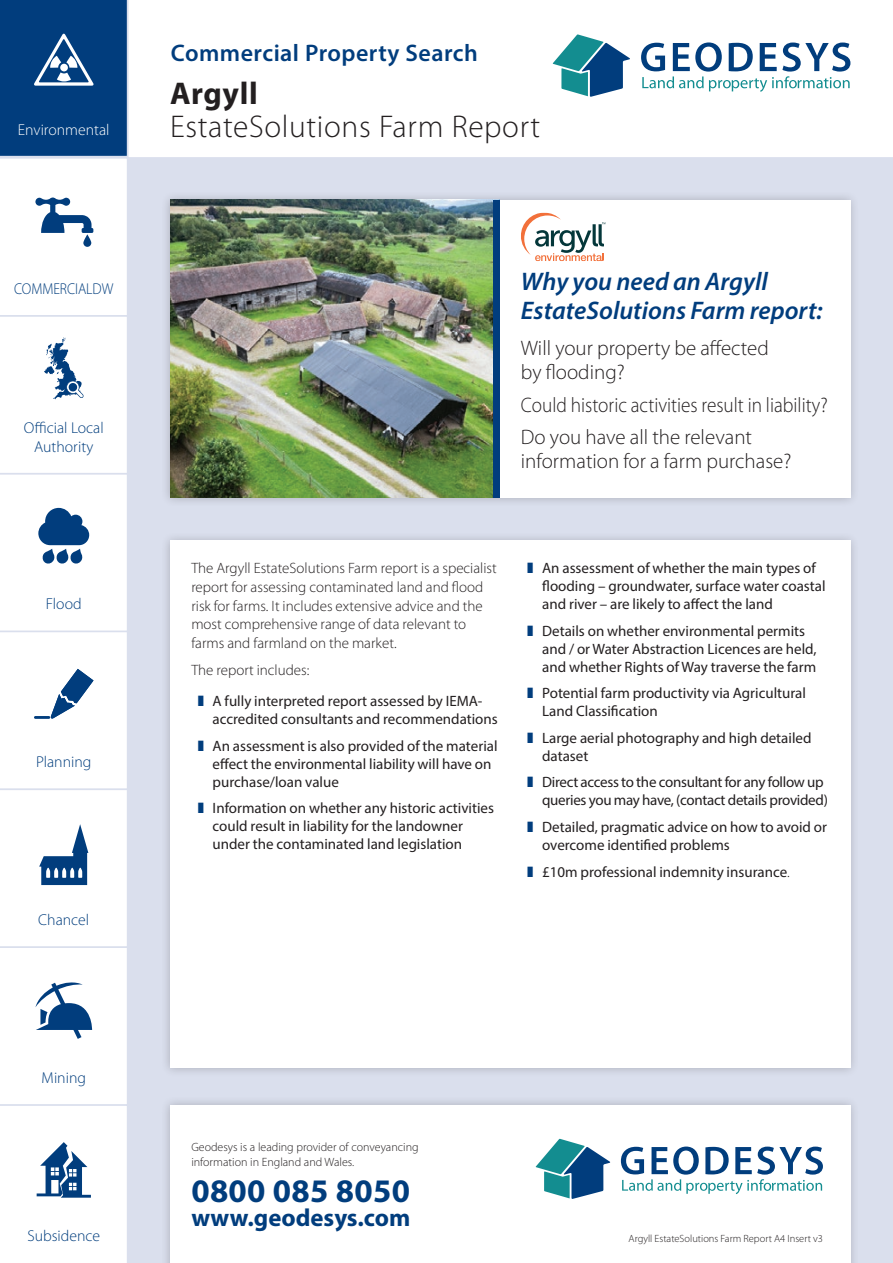
<style>
.page{position:relative;width:893px;height:1263px;background:#dadfed}
.page>*{position:absolute;margin:0;border:0;box-sizing:border-box;transform-origin:0 0}
.t1{font:700 33px "Myriad Pro";letter-spacing:.01em;color:#013d7d}
.t2{font:300 31.5px "Myriad Pro";letter-spacing:.02em;color:#231f20}
.t3{font:700 31.5px "Myriad Pro";letter-spacing:.02em;color:#231f20}
.t4{font:italic 600 25.5px/28.5px "Myriad Pro";color:#013d7d}
.t5{font:700 24.75px "Myriad Pro";color:#013d7d}
.t6{font:600 24px "Myriad Pro";letter-spacing:.02em;color:#013d7d}
.t7{font:300 21px/24px "Myriad Pro";color:#231f20}
.t8{font:300 21px/32.5px "Myriad Pro";color:#231f20;scale:.92 1}
.t9{font:300 15.75px/18.9px "Myriad Pro";color:#013d7d;text-align:center}
.t10{font:300 15.75px "Myriad Pro";color:#fff}
.t11{font:300 15.75px "Myriad Pro";color:#013d7d;scale:.9 1}
.t12{font:15px/18px "Myriad Pro";color:#231f20}
.t13{font:300 15px/18.8px "Myriad Pro";color:#231f20}
.t14{font:15px/18px "Myriad Pro";letter-spacing:-.02em;color:#231f20;text-align:right}
.t15{font:300 12px/15px "Myriad Pro";color:#231f20}
.t16{font:300 10.5px "Myriad Pro";color:#231f20}
.s1{font-weight:300}
.s2{color:#013d7d}
</style>
<div class="page">
<div style="left:128px;top:0;width:765px;height:157px;background:#fff"></div>
<div style="left:161px;top:1095px;width:699px;height:168px;background:#231f20;opacity:.24"></div>
<div style="left:170px;top:1105px;width:680px;height:158px;background:#fff"></div>
<svg style="left:0;top:0;width:127px;height:1263px"></svg>
<svg style="left:536px;top:1139px;width:74px;height:60px"></svg>
<svg style="left:621px;top:1146px;width:202px;height:48px"></svg>
<svg style="left:553px;top:34px;width:77px;height:63px"></svg>
<svg style="left:641px;top:42px;width:209px;height:50px"></svg>
<div style="left:161px;top:531px;width:699px;height:546px;background:#231f20;opacity:.24"></div>
<div style="left:170px;top:541px;width:680px;height:527px;background:#fff"></div>
<div style="left:161px;top:190px;width:699px;height:317px;background:#231f20;opacity:.24"></div>
<div style="left:170px;top:200px;width:680px;height:297px;background:#fff"></div>
<img style="left:170px;top:200px;width:323px;height:297px">
<div style="left:493px;top:200px;width:7px;height:297px;background:#013d7d"></div>
<svg style="left:521px;top:213px;width:85px;height:48px"></svg>
<p class="t10" style="left:18px;top:120px;width:93px">Environmental</p>
<p class="t11" style="left:14px;top:279px;width:112px">COMMERCIALDW</p>
<p class="t9" style="left:24px;top:418px;width:81px">Official Local<br>Authority</p>
<p class="t9" style="left:46px;top:595px;width:37px">Flood</p>
<p class="t9" style="left:36px;top:752px;width:57px">Planning</p>
<p class="t9" style="left:38px;top:910px;width:53px">Chancel</p>
<h3 class="t6" style="left:171px;top:38px;width:309px">Commercial Property Search</h3>
<h2 class="t3" style="left:170px;top:73px;width:89px">Argyll</h2>
<h2 class="t2" style="left:170px;top:108px;width:372px">EstateSolutions Farm Report</h2>
<h3 class="t4" style="left:521px;top:267px;width:303px">Why you need an Argyll<br>EstateSolutions Farm report:</h3>
<h3 class="t7" style="left:521px;top:336px;width:249px">Will your property be affected by flooding?</h3>
<h3 class="t8" style="left:521px;top:388px;width:335px">Could historic activities result in liability?<br>Do you have all the relevant</h3>
<h3 class="t7" style="left:521px;top:449px;width:272px">information for a farm purchase?</h3>
<p class="t13" style="left:191px;top:559px;width:307px">The Argyll EstateSolutions Farm report is a specialist report for assessing contaminated land and flood risk for farms. It includes extensive advice and the most comprehensive range of data relevant to farms and farmland on the market.</p>
<p class="t12" style="left:198px;top:655px;width:286px;line-height:30.8px;text-indent:-6px"><span class="s1">The report includes:<br></span><span class="s2">❚</span> A fully interpreted report assessed by IEMA-</p>
<p class="t12" style="left:198px;top:706px;width:302px;line-height:26.5px;text-align:right">accredited consultants and recommendations<br><span class="s2">❚</span> An assessment is also provided of the material</p>
<p class="t12" style="left:213px;top:754px;width:280px">effect the environmental liability will have on purchase/loan value</p>
<p class="t12" style="left:213px;top:799px;width:283px;text-indent:-15px"><span class="s2">❚</span> Information on whether any historic activities could result in liability for the landowner under the contaminated land legislation</p>
<p class="t12" style="left:542px;top:559px;width:285px;text-indent:-15px"><span class="s2">❚</span> An assessment of whether the main types of flooding – groundwater, surface water coastal and river – are likely to affect the land</p>
<p class="t12" style="left:542px;top:621px;width:276px;text-indent:-15px"><span class="s2">❚</span> Details on whether environmental permits and / or Water Abstraction Licences are held, and whether Rights of Way traverse the farm</p>
<p class="t12" style="left:542px;top:684px;width:265px;text-indent:-15px"><span class="s2">❚</span> Potential farm productivity via Agricultural<br>Land Classification</p>
<p class="t12" style="left:542px;top:728px;width:271px;text-indent:-15px"><span class="s2">❚</span> Large aerial photography and high detailed dataset</p>
<p class="t14" style="left:527px;top:773px;width:302px"><span class="s2">❚</span> Direct access to the consultant for any follow up queries you may have, (contact details provided)</p>
<p class="t12" style="left:542px;top:817px;width:286px;text-indent:-15px"><span class="s2">❚</span> Detailed, pragmatic advice on how to avoid or overcome identified problems</p>
<p class="t12" style="left:527px;top:863px;width:264px"><span class="s2">❚</span> £10m professional indemnity insurance<span class="s1">.</span></p>
<p class="t9" style="left:42px;top:1068px;width:46px">Mining</p>
<p class="t15" style="left:191px;top:1139px;width:229px">Geodesys is a leading provider of conveyancing information in England and Wales.</p>
<h1 class="t1" style="left:191px;top:1170px;width:220px">0800 085 8050</h1>
<h3 class="t5" style="left:191px;top:1202px;width:220px">www.geodesys.com</h3>
<p class="t9" style="left:27px;top:1226px;width:74px">Subsidence</p>
<p class="t16" style="left:628px;top:1232px;width:196px">Argyll EstateSolutions Farm Report A4 Insert v3</p>
</div>
